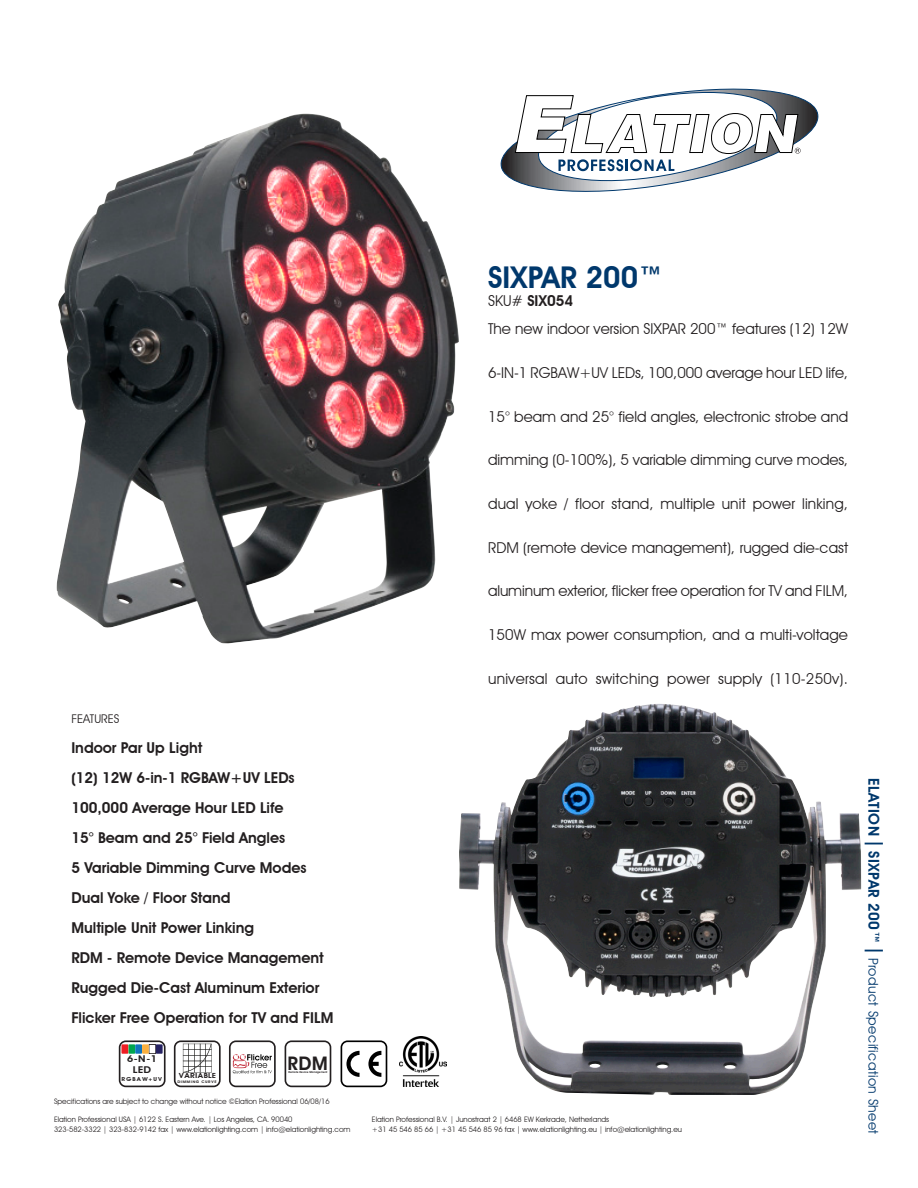
<style>
.page{position:relative;width:918px;height:1188px;background:#fff}
.page>*{position:absolute;margin:0;border:0;box-sizing:border-box;transform-origin:0 0}
.t1{font:600 30px "Avant Garde IT Cby BT";color:#00386c}
.t2{font:600 18.75px "Avant Garde";color:#231f20}
._02__Features_F2{font:15px "Avant Garde IT Cby BT";color:#231f20}
.Category_Titles{font:600 15px "Avant Garde IT Cby BT";color:#231f20}
._02__Features_F2-2{font:600 15px "Avant Garde IT Cby BT";color:#231f20}
._02__Features_F2-3{font:15px "Avant Garde IT Cby BT";letter-spacing:.02em;color:#231f20}
.t3{font:13.5px "Avant Garde IT Cby BT";letter-spacing:.03em;color:#00386c}
.Category_Titles-2{font:12px "Avant Garde IT Cby BT";color:#231f20}
.t4{font:600 9.3px/11.2px "Avant Garde";color:#231f20;text-align:center;scale:1.17 1}
.t5{font:7.5px "Avant Garde IT Cby BT";color:#231f20}
.t6{font:600 7.05px "Avant Garde";color:#231f20;scale:1.17 1}
.t7{font:600 5.4px "Avant Garde";letter-spacing:.1em;color:#231f20;scale:1.2 1}
.t8{font:600 3.45px "Avant Garde";letter-spacing:.1em;color:#231f20;scale:1.2 1}
.t9{font:600 2.7px "Avant Garde";color:#231f20}
.s1{font-weight:400}
.s2{font-weight:600;font-size:15px}
.s3{font-size:25.5px}
</style>
<div class="page">
<svg style="left:285px;top:1040px;width:46px;height:47px"></svg>
<svg style="left:341px;top:1040px;width:46px;height:47px"></svg>
<svg style="left:500px;top:88px;width:319px;height:104px"></svg>
<img style="left:57px;top:114px;width:398px;height:530px">
<svg style="left:119px;top:1040px;width:47px;height:47px"></svg>
<div style="left:121px;top:1044px;width:7px;height:10px;background:#ee1d23"></div>
<div style="left:128px;top:1044px;width:7px;height:10px;background:#00a54f"></div>
<div style="left:135px;top:1044px;width:7px;height:10px;background:#1074bc"></div>
<div style="left:142px;top:1044px;width:7px;height:10px;background:#fbb03f"></div>
<div style="left:149px;top:1044px;width:7px;height:10px;background:#fff"></div>
<div style="left:149px;top:1044px;width:7px;height:10px;border:1px solid #231f20"></div>
<div style="left:156px;top:1044px;width:7px;height:10px;background:#252161"></div>
<svg style="left:174px;top:1040px;width:47px;height:47px"></svg>
<svg style="left:229px;top:1040px;width:47px;height:47px"></svg>
<img style="left:459px;top:704px;width:402px;height:391px">
<img style="left:400px;top:1037px;width:46px;height:49px">
<p class="Category_Titles-2" style="left:71px;top:712px;width:50px">FEATURES</p>
<p class="Category_Titles" style="left:71px;top:739px;width:132px">Indoor Par Up Light</p>
<p class="Category_Titles" style="left:71px;top:769px;width:225px">(12) 12W 6-in-1 RGBAW+UV LEDs</p>
<p class="Category_Titles" style="left:71px;top:799px;width:214px">100,000 Average Hour LED Life</p>
<p class="Category_Titles" style="left:71px;top:829px;width:215px">15° Beam and 25° Field Angles</p>
<p class="Category_Titles" style="left:71px;top:859px;width:237px">5 Variable Dimming Curve Modes</p>
<p class="Category_Titles" style="left:71px;top:889px;width:161px">Dual Yoke / Floor Stand</p>
<p class="_02__Features_F2-2" style="left:71px;top:919px;width:184px">Multiple Unit Power Linking</p>
<p class="_02__Features_F2-2" style="left:71px;top:949px;width:254px">RDM - Remote Device Management</p>
<p class="Category_Titles" style="left:71px;top:979px;width:249px">Rugged Die-Cast Aluminum Exterior</p>
<p class="Category_Titles" style="left:71px;top:1009px;width:263px">Flicker Free Operation for TV and FILM</p>
<p class="t4" style="left:127px;top:1053px;width:27px">6-N-1<br>LED</p>
<p class="t7" style="left:122px;top:1076px;width:36px">RGBAW+UV</p>
<p class="t6" style="left:178px;top:1072px;width:34px">VARIABLE</p>
<p class="t8" style="left:178px;top:1080px;width:34px">DIMMING CURVE</p>
<p class="t2" style="left:288px;top:1052px;width:42px">RDM</p>
<p class="t9" style="left:288px;top:1070px;width:41px">Remote Device Management</p>
<p class="t5" style="left:54px;top:1097px;width:277px">Specifications are subject to change without notice ©Elation Professional 06/08/16</p>
<p class="t5" style="left:54px;top:1114px;width:240px">Elation Professional USA | 6122 S. Eastern Ave. | Los Angeles, CA. 90040</p>
<p class="t5" style="left:54px;top:1125px;width:298px">323-582-3322 | 323-832-9142 fax | www.elationlighting.com | info@elationlighting.com</p>
<p class="t1" style="left:488px;top:260px;width:177px">SIXPAR 200™</p>
<p class="Category_Titles" style="left:488px;top:292px;width:87px"><span class="s1">SKU#</span> SIX054</p>
<p class="_02__Features_F2" style="left:488px;top:320px;width:362px">The new indoor version SIXPAR 200™ features (12) 12W</p>
<p class="_02__Features_F2" style="left:488px;top:363px;width:361px">6-IN-1 RGBAW+UV LEDs, 100,000 average hour LED life,</p>
<p class="_02__Features_F2" style="left:488px;top:407px;width:362px">15° beam and 25° field angles, electronic strobe and</p>
<p class="_02__Features_F2" style="left:488px;top:451px;width:362px">dimming (0-100%), 5 variable dimming curve modes,</p>
<p class="_02__Features_F2" style="left:488px;top:494px;width:361px">dual yoke / floor stand, multiple unit power linking,</p>
<p class="_02__Features_F2" style="left:488px;top:538px;width:362px">RDM (remote device management), rugged die-cast</p>
<p class="_02__Features_F2" style="left:488px;top:582px;width:361px">aluminum exterior, flicker free operation for TV and FILM,</p>
<p class="_02__Features_F2" style="left:488px;top:626px;width:361px">150W max power consumption, and a multi-voltage</p>
<p class="_02__Features_F2-3" style="left:488px;top:669px;width:361px">universal auto switching power supply (110-250v).</p>
<p class="t5" style="left:372px;top:1115px;width:239px">Elation Professional B.V. | Junostraat 2 | 6468 EW Kerkrade, Netherlands</p>
<p class="t5" style="left:372px;top:1125px;width:312px">+31 45 546 85 66 | +31 45 546 85 96 fax | www.elationlighting.eu | info@elationlighting.eu</p>
<p class="t3" style="left:882px;top:778px;width:358px;rotate:90deg"><span class="s2">ELATION</span> <span class="s3">I</span> <span class="s2">SIXPAR 200™</span> <span class="s3">I</span> Product Specification Sheet</p>
</div>
